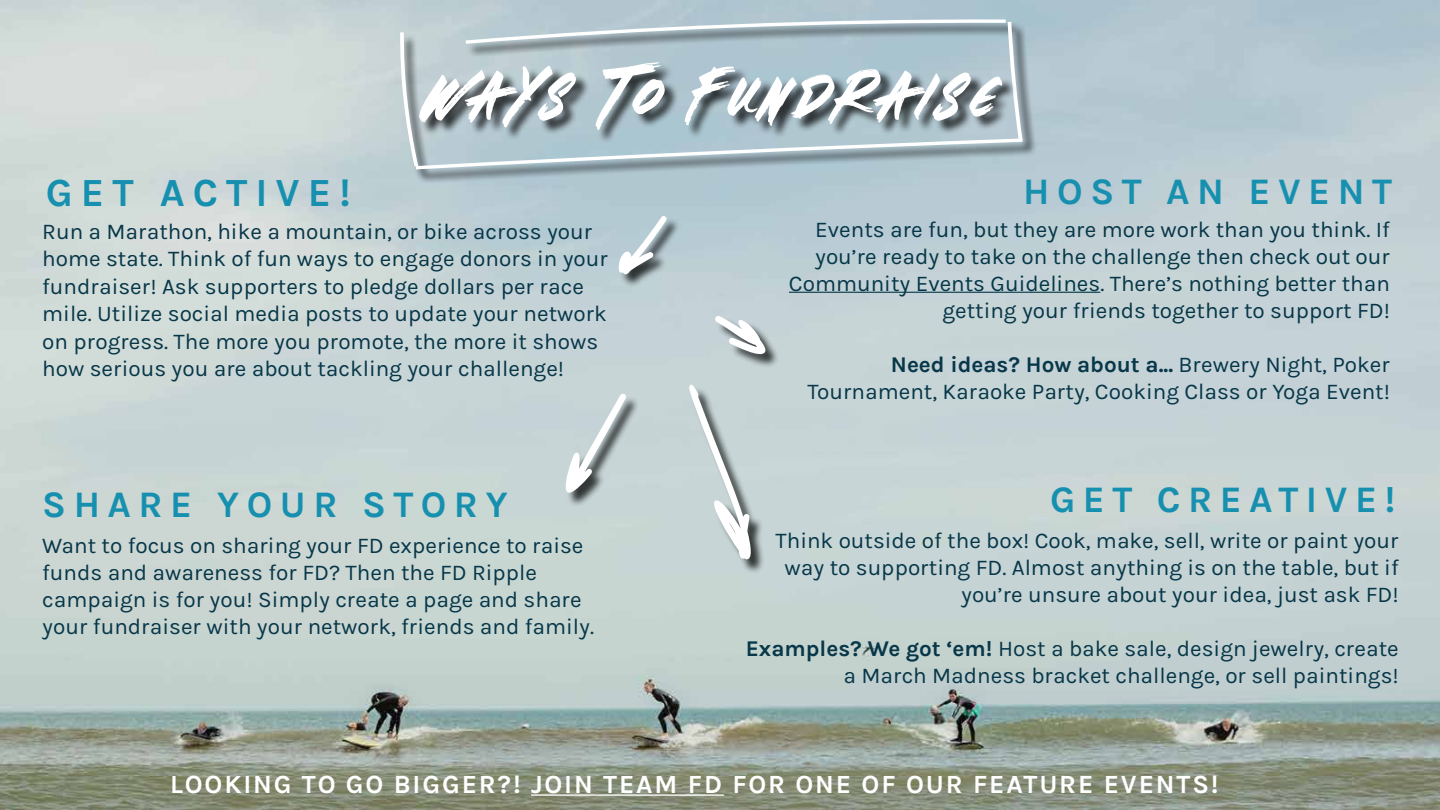
<style>
.page{position:relative;width:1440px;height:810px;background:#fff}
.page>*{position:absolute;margin:0;border:0;box-sizing:border-box;transform-origin:0 0}
.t1{font:68.75px "Brotherhood";letter-spacing:.01em;color:#fff}
.t2{font:700 40px "Karla";letter-spacing:.2em;color:#1790b0}
.t3{font:700 37.5px "Karla";letter-spacing:.2em;color:#1790b0}
.t4{font:700 26.25px "Karla";letter-spacing:.07em;color:#fff}
.t5{font:22.5px/27px "Karla";color:#073749;text-align:right}
.t6{font:22.5px/27px "Karla";color:#053849;text-align:right}
.s1{color:#073749}
.s2{font-weight:700}
</style>
<div class="page">
<img style="left:0;top:0;width:1440px;height:810px">
<div style="left:401px;top:21px;width:636px;height:163px;background:#000;opacity:.75"></div>
<svg style="left:400px;top:19px;width:623px;height:150px;background:#adbfc7"></svg>
<div style="left:421px;top:64px;width:596px;height:81px;background:#000;opacity:.75"></div>
<hr style="left:789px;top:292px;width:311px;height:1px;background:#053849">
<div style="left:567px;top:218px;width:213px;height:356px;background:#000;opacity:.75"></div>
<svg style="left:619px;top:216px;width:48px;height:59px"></svg>
<svg style="left:715px;top:312px;width:51px;height:47px"></svg>
<svg style="left:553px;top:393px;width:73px;height:119px;background:#bfcbcc"></svg>
<svg style="left:688px;top:378px;width:65px;height:182px;background:#c6d1d2"></svg>
<hr style="left:531px;top:794px;width:193px;height:2px;background:#fff">
<h1 class="t1" style="left:419px;top:49px;width:578px">Ways To F undraise</h1>
<h2 class="t2" style="left:46px;top:170px;width:307px">GET ACTIVE!</h2>
<h3 class="t3" style="left:1023px;top:170px;width:370px">HOST AN EVENT</h3>
<p class="t5" style="left:42px;top:218px;width:567px;line-height:27.5px;text-align:left">Run a Marathon, hike a mountain, or bike across your home state. Think of fun ways to engage donors in your fundraiser! Ask supporters to pledge dollars per race mile. Utilize social media posts to update your network on progress. The more you promote, the more it shows how serious you are about tackling your challenge!</p>
<p class="t5" style="left:815px;top:216px;width:576px">Events are fun, but they are more work than you think. If</p>
<p class="t6" style="left:789px;top:243px;width:603px">you’re ready to take on the challenge then check out our<br>Community Events Guidelines. <span class="s1">There’s nothing better than getting your friends together to support FD!</span></p>
<p class="t5" style="left:808px;top:351px;width:584px"><span class="s2">Need ideas? How about a...</span> Brewery Night, Poker<br>Tournament, Karaoke Party, Cooking Class or Yoga Event!</p>
<h3 class="t3" style="left:42px;top:483px;width:468px">SHARE YOUR STORY</h3>
<h3 class="t3" style="left:1050px;top:478px;width:347px">GET CREATIVE!</h3>
<p class="t5" style="left:42px;top:532px;width:553px;text-align:left">Want to focus on sharing your FD experience to raise funds and awareness for FD? Then the FD Ripple campaign is for you! Simply create a page and share your fundraiser with your network, friends and family.</p>
<p class="t5" style="left:775px;top:527px;width:625px">Think outside of the box! Cook, make, sell, write or paint your way to supporting FD. Almost anything is on the table, but if you’re unsure about your idea, just ask FD!</p>
<p class="t5" style="left:746px;top:635px;width:654px"><span class="s2">Examples? We got ‘em!</span> Host a bake sale, design jewelry, create a March Madness bracket challenge, or sell paintings!</p>
<p class="t4" style="left:170px;top:769px;width:1050px">LOOKING TO GO BIGGER?! JOIN TEAM FD FOR ONE OF OUR FEATURE EVENTS!</p>
</div>
